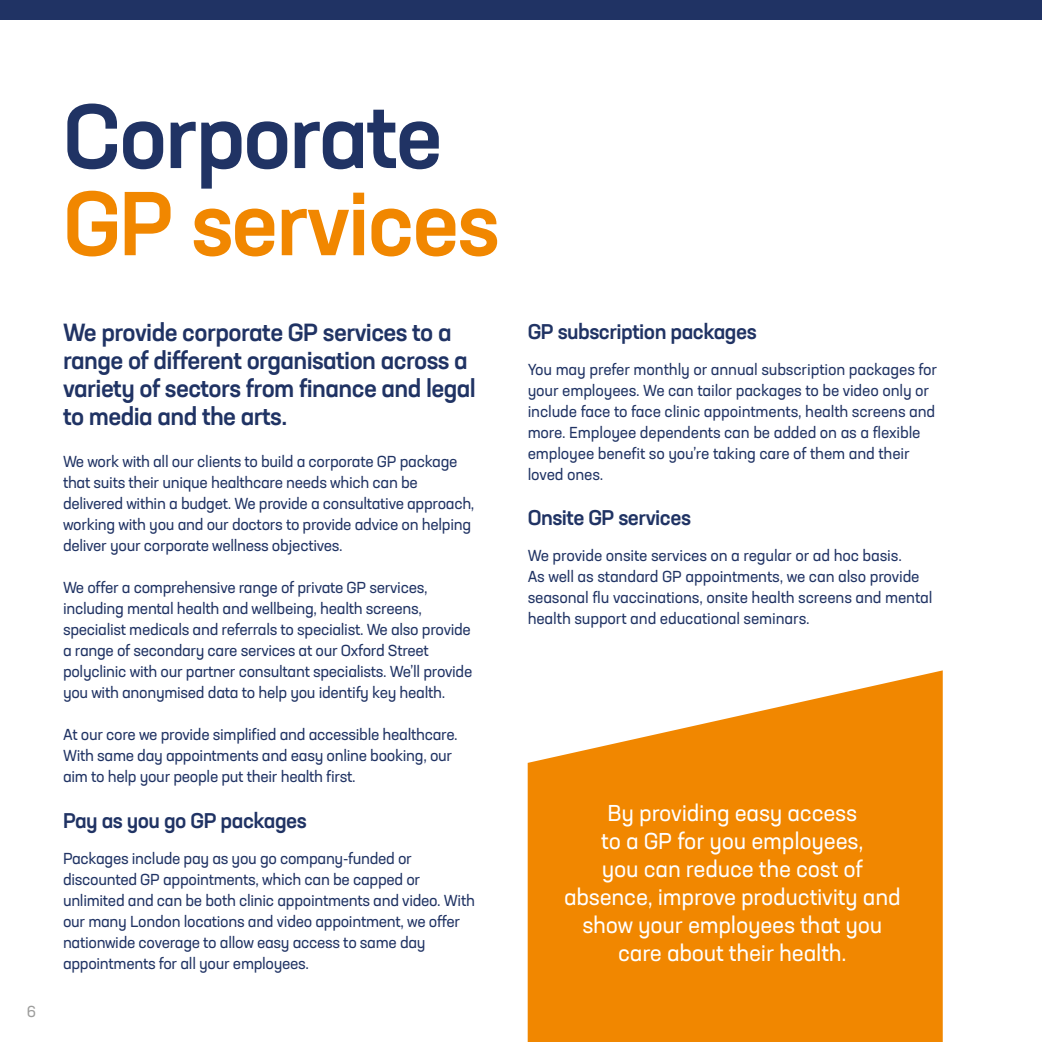
<style>
.page{position:relative;width:1042px;height:1042px;background:#fff}
.page>*{position:absolute;margin:0;border:0;box-sizing:border-box;transform-origin:0 0}
.t1{font:500 89.42px "Neusa Next Std";letter-spacing:-.025em;color:#f18700}
.t2{font:500 89.42px "Neusa Next Std";letter-spacing:-.025em;color:#203364}
.t3{font:500 24.5px/28px "Neusa Next Std";letter-spacing:-.025em;color:#203364}
.t4{font:22.75px/28px "Neusa Next Std";letter-spacing:-.01em;color:#fff;text-align:center}
.t5{font:500 21px "Neusa Next Std";letter-spacing:-.025em;color:#203364}
.t6{font:15.75px/21px "Neusa Next Std";letter-spacing:-.02em;color:#203364}
.t7{font:15.75px "Neusa Next Std";color:#9d9d9c}
</style>
<div class="page">
<div style="left:0;top:0;width:1042px;height:20px;background:#203364"></div>
<svg style="left:528px;top:670px;width:415px;height:372px;background:#f29620"></svg>
<p class="t7" style="left:27px;top:1001px;width:11px">6</p>
<h1 class="t2" style="left:63px;top:79px;width:381px">Corporate</h1>
<h1 class="t1" style="left:63px;top:167px;width:438px">GP services</h1>
<h2 class="t3" style="left:63px;top:318px;width:414px">We provide corporate GP services to a range of different organisation across a variety of sectors from finance and legal to media and the arts.</h2>
<p class="t6" style="left:63px;top:451px;width:413px">We work with all our clients to build a corporate GP package that suits their unique healthcare needs which can be delivered within a budget. We provide a consultative approach, working with you and our doctors to provide advice on helping deliver your corporate wellness objectives.</p>
<p class="t6" style="left:63px;top:577px;width:411px">We offer a comprehensive range of private GP services, including mental health and wellbeing, health screens, specialist medicals and referrals to specialist. We also provide a range of secondary care services at our Oxford Street polyclinic with our partner consultant specialists. We’ll provide you with anonymised data to help you identify key health.</p>
<p class="t6" style="left:63px;top:724px;width:396px">At our core we provide simplified and accessible healthcare.<br>With same day appointments and easy online booking, our aim to help your people put their health first.</p>
<h3 class="t5" style="left:63px;top:807px;width:245px">Pay as you go GP packages</h3>
<p class="t6" style="left:63px;top:847px;width:413px">Packages include pay as you go company-funded or discounted GP appointments, which can be capped or unlimited and can be both clinic appointments and video. With our many London locations and video appointment, we offer nationwide coverage to allow easy access to same day appointments for all your employees.</p>
<h3 class="t5" style="left:528px;top:318px;width:230px">GP subscription packages</h3>
<p class="t6" style="left:528px;top:358px;width:411px">You may prefer monthly or annual subscription packages for your employees. We can tailor packages to be video only or include face to face clinic appointments, health screens and more. Employee dependents can be added on as a flexible employee benefit so you’re taking care of them and their loved ones.</p>
<h3 class="t5" style="left:528px;top:504px;width:165px">Onsite GP services</h3>
<p class="t6" style="left:528px;top:545px;width:406px">We provide onsite services on a regular or ad hoc basis.<br>As well as standard GP appointments, we can also provide seasonal flu vaccinations, onsite health screens and mental health support and educational seminars.</p>
<h3 class="t4" style="left:564px;top:799px;width:338px">By providing easy access<br>to a GP for you employees,<br>you can reduce the cost of absence, improve productivity and show your employees that you care about their health.</h3>
</div>
